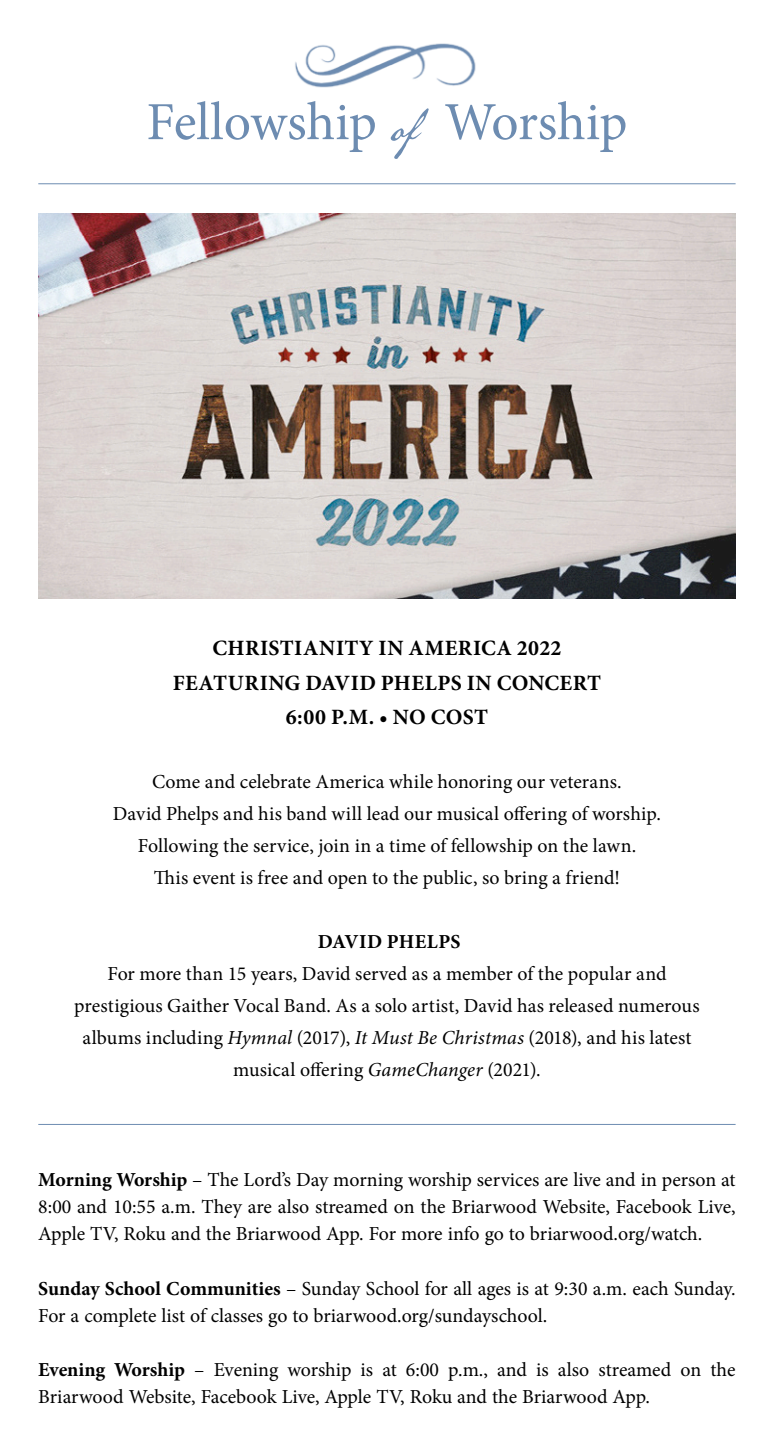
<style>
.page{position:relative;width:775px;height:1440px;background:#fff}
.page>*{position:absolute;margin:0;border:0;box-sizing:border-box;transform-origin:0 0}
.t1{font:53.6px "Minion Pro";letter-spacing:-.005em;color:#6d8cb1}
.t2{font:700 21.8px/34.4px "Minion Pro";letter-spacing:.02em;color:#000;text-align:center}
.t3{font:19.8px/32px "Minion Pro";color:#000}
.t4{font:700 19.8px "Minion Pro";letter-spacing:.02em;color:#000}
.s1{font-family:"American Scribe"}
.s2{font-style:italic}
.s3{font-weight:700}
</style>
<div class="page">
<img style="left:295px;top:43px;width:181px;height:45px">
<hr style="left:38px;top:183px;width:697px;height:1px;background:#6d8cb1">
<hr style="left:38px;top:1124px;width:697px;height:1px;background:#6d8cb1">
<img style="left:38px;top:213px;width:697px;height:386px">
<h1 class="t1" style="left:146px;top:86px;width:482px">Fellowship <span class="s1">of</span> Worship</h1>
<p class="t2" style="left:173px;top:631px;width:430px">CHRISTIANITY IN AMERICA 2022<br>FEATURING DAVID PHELPS IN CONCERT<br>6:00 P.M. • NO COST</p>
<p class="t3" style="left:113px;top:766px;width:549px;text-align:center">Come and celebrate America while honoring our veterans.<br>David Phelps and his band will lead our musical offering of worship.<br>Following the service, join in a time of fellowship on the lawn.<br>This event is free and open to the public, so bring a friend!</p>
<p class="t4" style="left:318px;top:928px;width:144px">DAVID PHELPS</p>
<p class="t3" style="left:74px;top:958px;width:627px;text-align:center">For more than 15 years, David served as a member of the popular and prestigious Gaither Vocal Band. As a solo artist, David has released numerous albums including <span class="s2">Hymnal</span> (2017), <span class="s2">It Must Be Christmas</span> (2018), and his latest musical offering <span class="s2">GameChanger</span> (2021).</p>
<p class="t3" style="left:38px;top:1166px;width:699px;line-height:27.2px;text-align:justify"><span class="s3">Morning Worship</span> – The Lord’s Day morning worship services are live and in person at 8:00 and 10:55 a.m. They are also streamed on the Briarwood Website, Facebook Live, Apple TV, Roku and the Briarwood App. For more info go to briarwood.org/watch.</p>
<p class="t3" style="left:38px;top:1275px;width:699px;line-height:27.2px"><span class="s3">Sunday School Communities</span> – Sunday School for all ages is at 9:30 a.m. each Sunday.<br>For a complete list of classes go to briarwood.org/sundayschool.</p>
<p class="t3" style="left:38px;top:1356px;width:699px;line-height:27.2px"><span class="s3">Evening Worship</span> – Evening worship is at 6:00 p.m., and is also streamed on the<br>Briarwood Website, Facebook Live, Apple TV, Roku and the Briarwood App.</p>
</div>
